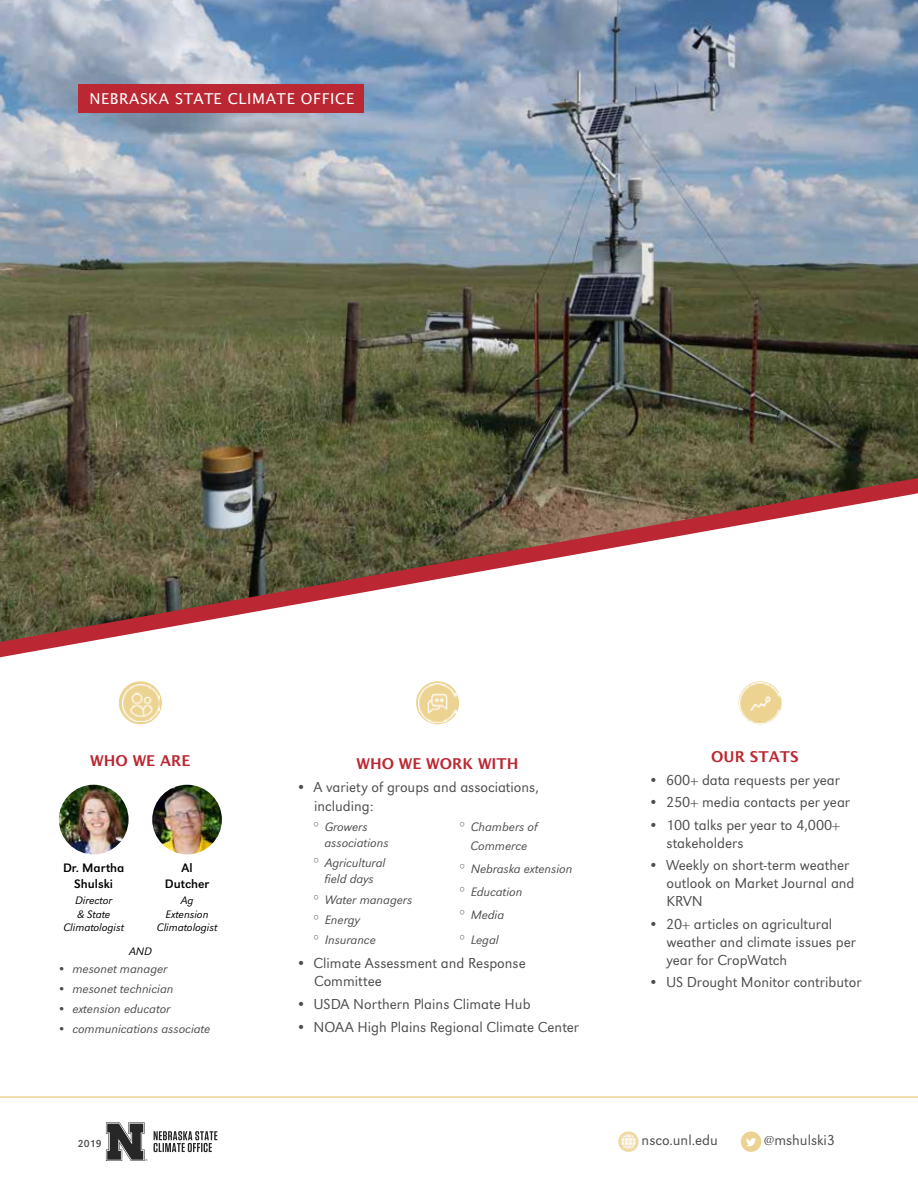
<style>
.page{position:relative;width:918px;height:1188px;background:#fff}
.page>*{position:absolute;margin:0;border:0;box-sizing:border-box;transform-origin:0 0}
.t1{font:300 15px/18px "URW Grotesk";color:#4d4d4f}
.t2{font:700 15px "Lucida Grande";color:#bb2732}
.t3{font:15px "Lucida Grande";letter-spacing:.04em;color:#fff}
.t4{font:italic 300 12.75px/15.9px "URW Grotesk";color:#4d4d4f}
.t5{font:12.75px/15.3px "URW Grotesk";color:#000;text-align:center}
.t6{font:italic 300 11.25px/13.5px "URW Grotesk";color:#000;text-align:center}
.t7{font:10.5px "URW Grotesk";color:#4d4d4f}
.s1{font-family:"Helvetica Neue";font-weight:100;font-style:normal}
</style>
<div class="page">
<img style="left:0;top:0;width:918px;height:461px">
<svg style="left:0;top:461px;width:918px;height:197px"></svg>
<svg style="left:154px;top:1131px;width:63px;height:21px"></svg>
<svg style="left:106px;top:1122px;width:41px;height:39px"></svg>
<hr style="left:0;top:1096px;width:918px;height:2px;background:#edd392">
<div style="left:741px;top:1131px;width:20px;height:21px;background:#edd392;border-radius:50%"></div>
<svg style="left:746px;top:1138px;width:10px;height:8px"></svg>
<svg style="left:416px;top:681px;width:43px;height:43px"></svg>
<img style="left:418px;top:684px;width:39px;height:38px">
<svg style="left:739px;top:681px;width:43px;height:43px"></svg>
<img style="left:740px;top:682px;width:41px;height:41px">
<svg style="left:119px;top:681px;width:43px;height:43px"></svg>
<img style="left:123px;top:684px;width:37px;height:37px">
<img style="left:59px;top:785px;width:70px;height:69px;border-radius:35px">
<img style="left:152px;top:785px;width:70px;height:69px;border-radius:35px">
<img style="left:618px;top:1131px;width:21px;height:21px;border-radius:10px">
<div style="left:79px;top:85px;width:285px;height:28px;background:#bb2732"></div>
<p class="t3" style="left:90px;top:89px;width:266px">NEBRASKA STATE CLIMATE OFFICE</p>
<p class="t2" style="left:90px;top:751px;width:102px">WHO WE ARE</p>
<p class="t5" style="left:63px;top:860px;width:63px">Dr. Martha<br>Shulski</p>
<p class="t6" style="left:63px;top:894px;width:62px">Director<br>&amp; State<br>Climatologist</p>
<p class="t5" style="left:165px;top:860px;width:46px">Al<br>Dutcher</p>
<p class="t6" style="left:157px;top:894px;width:62px">Ag<br>Extension<br>Climatologist</p>
<p class="t6" style="left:129px;top:945px;width:24px">AND</p>
<p class="t4" style="left:57px;top:961px;width:111px">• mesonet manager</p>
<p class="t4" style="left:57px;top:981px;width:117px">• mesonet technician</p>
<p class="t4" style="left:57px;top:1001px;width:114px">• extension educator</p>
<p class="t4" style="left:57px;top:1021px;width:154px">• communications associate</p>
<p class="t7" style="left:78px;top:1137px;width:25px">2019</p>
<p class="t2" style="left:357px;top:754px;width:164px">WHO WE WORK WITH</p>
<p class="t1" style="left:314px;top:778px;width:226px;line-height:18.6px;text-indent:-18px">• A variety of groups and associations, including:</p>
<p class="t4" style="left:325px;top:819px;width:66px;text-indent:-11px"><span class="s1">º</span> Growers associations</p>
<p class="t4" style="left:314px;top:855px;width:73px;text-align:center"><span class="s1">º</span> Agricultural field days</p>
<p class="t4" style="left:314px;top:889px;width:100px;line-height:20.4px"><span class="s1">º</span> Water managers <span class="s1">º</span> Energy<br><span class="s1">º</span> Insurance</p>
<p class="t4" style="left:460px;top:818px;width:79px;line-height:18.5px;text-align:center"><span class="s1">º</span> Chambers of<br>Commerce</p>
<p class="t4" style="left:460px;top:857px;width:114px;line-height:23px"><span class="s1">º</span> Nebraska extension <span class="s1">º</span> Education<br><span class="s1">º</span> Media</p>
<p class="t4" style="left:460px;top:932px;width:40px"><span class="s1">º</span> Legal</p>
<p class="t1" style="left:314px;top:953px;width:213px;line-height:18.6px;text-indent:-18px">• Climate Assessment and Response<br>Committee</p>
<p class="t1" style="left:296px;top:995px;width:236px">• USDA Northern Plains Climate Hub</p>
<p class="t1" style="left:296px;top:1018px;width:285px">• NOAA High Plains Regional Climate Center</p>
<p class="t2" style="left:711px;top:747px;width:89px">OUR STATS</p>
<p class="t1" style="left:649px;top:771px;width:193px">• 600+ data requests per year</p>
<p class="t1" style="left:649px;top:793px;width:203px">• 250+ media contacts per year</p>
<p class="t1" style="left:667px;top:816px;width:175px;text-indent:-18px">• 100 talks per year to 4,000+ stakeholders</p>
<p class="t1" style="left:667px;top:856px;width:190px;text-indent:-18px">• Weekly on short-term weather outlook on Market Journal and<br>KRVN</p>
<p class="t1" style="left:667px;top:915px;width:191px;text-indent:-18px">• 20+ articles on agricultural weather and climate issues per year for CropWatch</p>
<p class="t1" style="left:649px;top:973px;width:214px">• US Drought Monitor contributor</p>
<p class="t1" style="left:642px;top:1131px;width:78px">nsco.unl.edu</p>
<p class="t1" style="left:764px;top:1131px;width:72px">@mshulski3</p>
</div>
